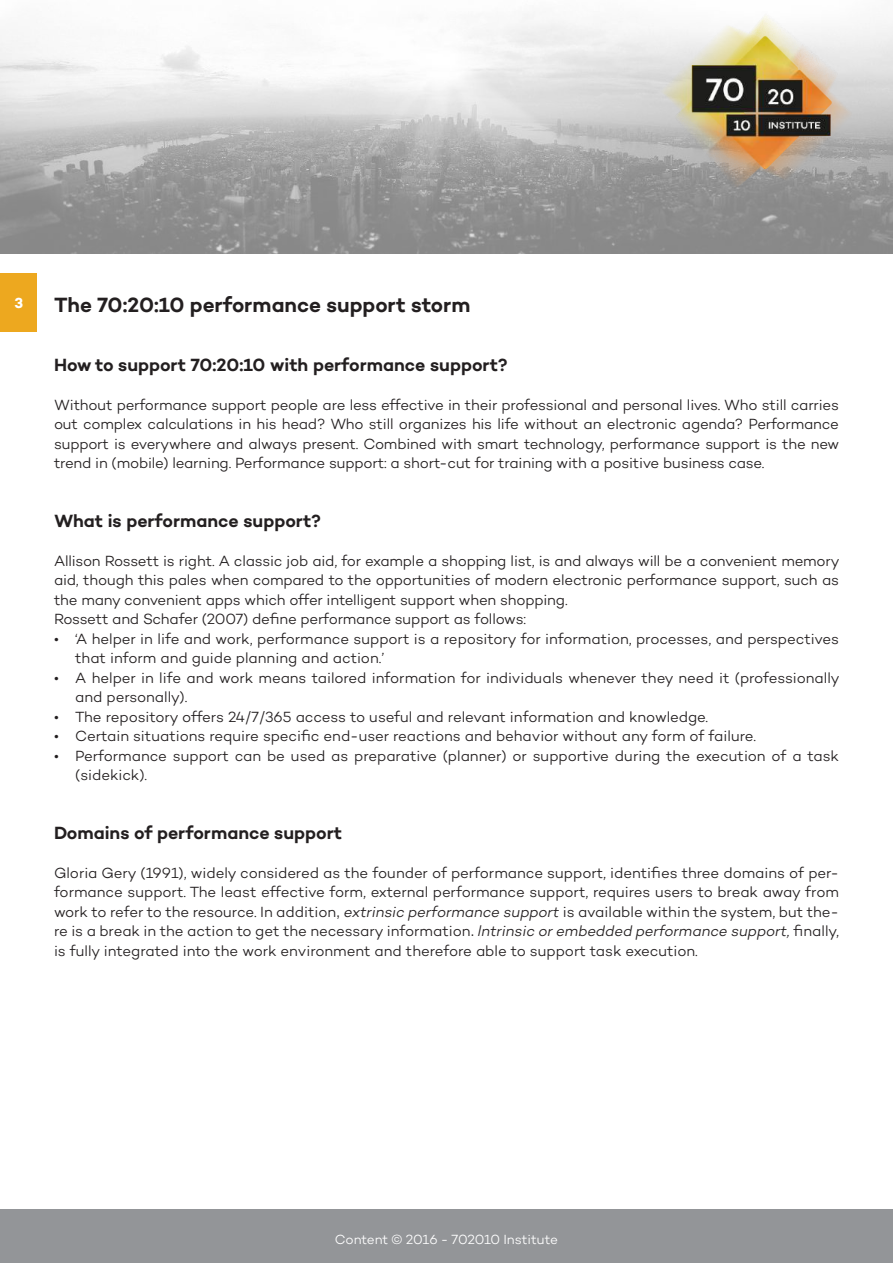
<style>
.page{position:relative;width:893px;height:1263px;background:#fff}
.page>*{position:absolute;margin:0;border:0;box-sizing:border-box;transform-origin:0 0}
.t1{font:600 21px "Campton";letter-spacing:-.005em;color:#231f20}
.t2{font:600 18px "Campton";letter-spacing:-.005em;color:#231f20}
.t3{font:300 15px/19.5px "Campton";letter-spacing:-.01em;color:#231f20}
.t4{font:700 15px "Campton";color:#fff}
.t5{font:300 13.5px "Campton";letter-spacing:-.01em;color:#fff}
.s1{font-family:"Helvetica Neue LT Std"}
.s2{font-style:italic}
.s3{font-family:"Helvetica Neue LT Std";font-style:italic}
</style>
<div class="page">
<hr style="left:0;top:1209px;width:1px;height:54px;background:#939598">
<div style="left:1px;top:1209px;width:892px;height:54px;background:#939598"></div>
<img style="left:0;top:14px;width:893px;height:240px">
<img style="left:0;top:14px;width:1px;height:204px">
<img style="left:647px;top:14px;width:246px;height:204px">
<div style="left:0;top:273px;width:36px;height:59px;background:#eda81f"></div>
<p class="t4" style="left:14px;top:294px;width:10px">3</p>
<h1 class="t1" style="left:54px;top:291px;width:418px">The 70:20:10 performance support storm</h1>
<p class="t2" style="left:54px;top:353px;width:455px">How to support 70:20:10 with performance support?</p>
<p class="t3" style="left:54px;top:394px;width:787px;text-align:justify">Without performance support people are less effective in their professional and personal lives. Who still carries out complex calculations in his head? Who still organizes his life without an electronic agenda? Performance support is everywhere and always present. Combined with smart technology, performance support is the new trend in (mobile) learning. Performance support: a short-cut for training with a positive business case.</p>
<p class="t2" style="left:54px;top:509px;width:268px">What is performance support?</p>
<p class="t3" style="left:54px;top:550px;width:787px">Allison Rossett is right. A classic job aid, for example a shopping list, is and always will be a convenient memory aid, though this pales when compared to the opportunities of modern electronic performance support, such as the many convenient apps which offer intelligent support when shopping.<br>Rossett and Schafer (2007) define performance support as follows:</p>
<p class="t3" style="left:75px;top:628px;width:765px;text-indent:-21px">• ‘A helper in life and work, performance support is a repository for information, processes, and perspectives that inform and guide planning and action.’</p>
<p class="t3" style="left:75px;top:667px;width:766px;text-indent:-21px">• A helper in life and work means tailored information for individuals whenever they need it (professionally and personally).</p>
<p class="t3" style="left:54px;top:706px;width:656px">• The repository offers 24/7/365 access to useful and relevant information and knowledge.</p>
<p class="t3" style="left:54px;top:726px;width:703px">• Certain situations require specific end-user reactions and behavior without any form of failure.</p>
<p class="t3" style="left:75px;top:745px;width:765px;text-indent:-21px">• Performance support can be used as preparative (planner) or supportive during the execution of a task (sidekick).</p>
<p class="t2" style="left:54px;top:821px;width:290px">Domains of performance support</p>
<p class="t3" style="left:54px;top:862px;width:786px;text-align:justify">Gloria Gery (1991), widely considered as the founder of performance support, identifies three domains of per&shy;formance support. The least effective form, external performance support, requires users to break away from work to refer to the resource. In addition<span class="s1">,</span> <span class="s2">extrinsic performance support</span> is available within the system, but the&shy;re is a break in the action to get the necessary information<span class="s1">.</span> <span class="s3">I</span><span class="s2">ntrinsic or embedded performance support,</span> finally, is fully integrated into the work environment and therefore able to support task execution.</p>
<p class="t5" style="left:335px;top:1231px;width:225px">Content © 2016 - 702010 Institute</p>
</div>
